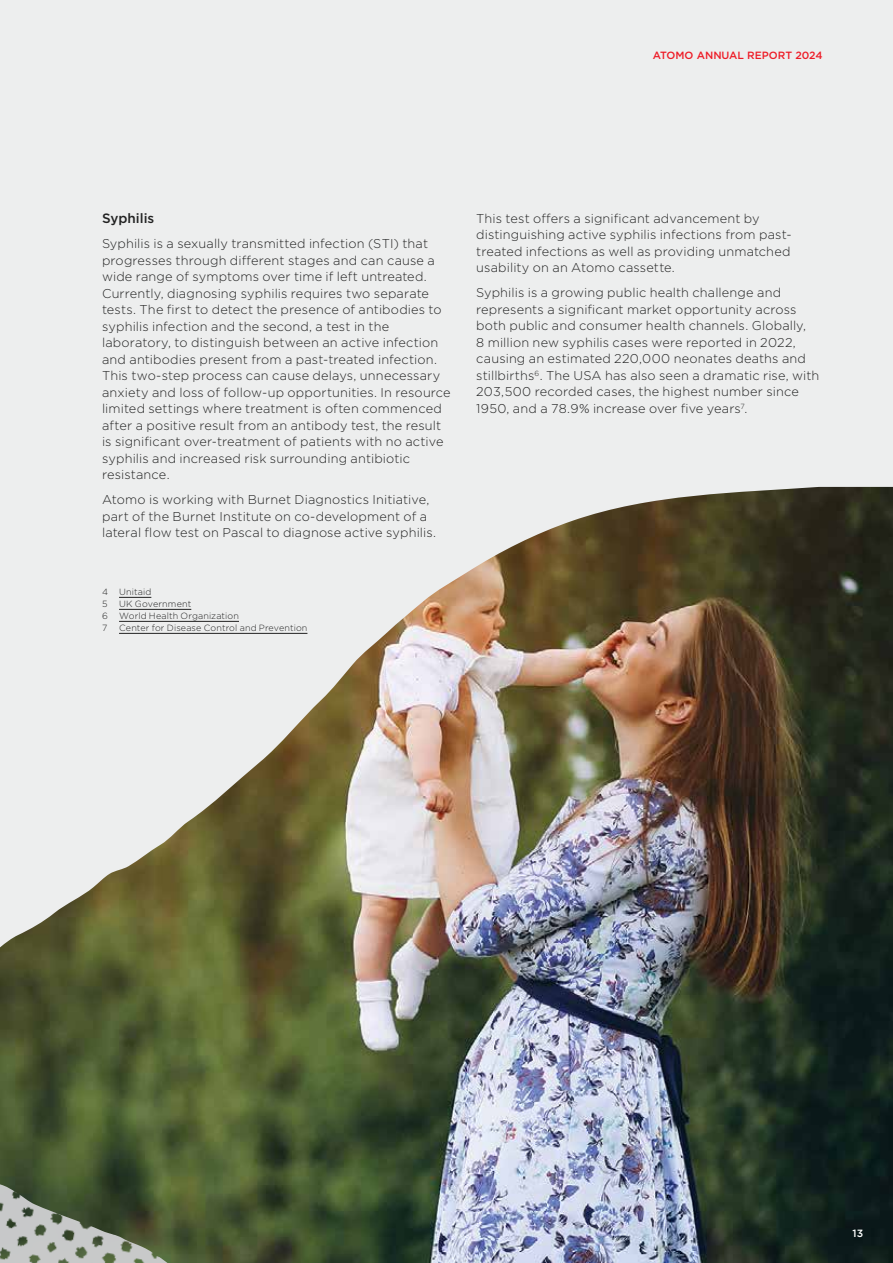
<style>
.page{position:relative;width:893px;height:1263px;background:#edeeee}
.page>*{position:absolute;margin:0;border:0;box-sizing:border-box;transform-origin:0 0}
.t1{font:500 13.5px "Gotham";color:#222}
.t2{font:300 12.75px/16.5px "Gotham";letter-spacing:.01em;color:#222}
.t3{font:500 10.5px "Gotham";color:#ed1c27}
.t4{font:500 10.5px "Gotham";color:#fff}
.t5{font:300 9px/12px "Gotham";letter-spacing:.015em;color:#222}
</style>
<div class="page">
<img style="left:0;top:487px;width:893px;height:776px">
<img style="left:0;top:1184px;width:168px;height:79px">
<hr style="left:119px;top:597px;width:32px;height:1px;background:#222">
<hr style="left:119px;top:609px;width:72px;height:1px;background:#222">
<hr style="left:119px;top:621px;width:120px;height:1px;background:#222">
<hr style="left:119px;top:633px;width:188px;height:1px;background:#222">
<p class="t3" style="left:653px;top:49px;width:171px">ATOMO ANNUAL REPORT 2024</p>
<p class="t1" style="left:102px;top:210px;width:54px">Syphilis</p>
<p class="t2" style="left:102px;top:235px;width:350px">Syphilis is a sexually transmitted infection (STI) that progresses through different stages and can cause a wide range of symptoms over time if left untreated.<br>Currently, diagnosing syphilis requires two separate tests. The first to detect the presence of antibodies to syphilis infection and the second, a test in the laboratory, to distinguish between an active infection and antibodies present from a past-treated infection.<br>This two-step process can cause delays, unnecessary anxiety and loss of follow-up opportunities. In resource limited settings where treatment is often commenced after a positive result from an antibody test, the result is significant over-treatment of patients with no active syphilis and increased risk surrounding antibiotic resistance.</p>
<p class="t2" style="left:102px;top:491px;width:336px">Atomo is working with Burnet Diagnostics Initiative, part of the Burnet Institute on co-development of a lateral flow test on Pascal to diagnose active syphilis.</p>
<p class="t5" style="left:102px;top:586px;width:51px">4 Unitaid<br>5</p>
<p class="t5" style="left:102px;top:598px;width:138px;text-indent:17px">UK Government<br>6 World Health Organization<br>7</p>
<p class="t5" style="left:119px;top:622px;width:190px">Center for Disease Control and Prevention</p>
<p class="t2" style="left:476px;top:210px;width:317px">This test offers a significant advancement by distinguishing active syphilis infections from past&shy;treated infections as well as providing unmatched usability on an Atomo cassette.</p>
<p class="t2" style="left:476px;top:284px;width:345px">Syphilis is a growing public health challenge and represents a significant market opportunity across both public and consumer health channels. Globally,<br>8 million new syphilis cases were reported in 2022, causing an estimated 220,000 neonates deaths and stillbirths<sup>6</sup>. The USA has also seen a dramatic rise, with 203,500 recorded cases, the highest number since 1950, and a 78.9% increase over five years<sup>7</sup>.</p>
<p class="t4" style="left:853px;top:1227px;width:12px">13</p>
</div>
